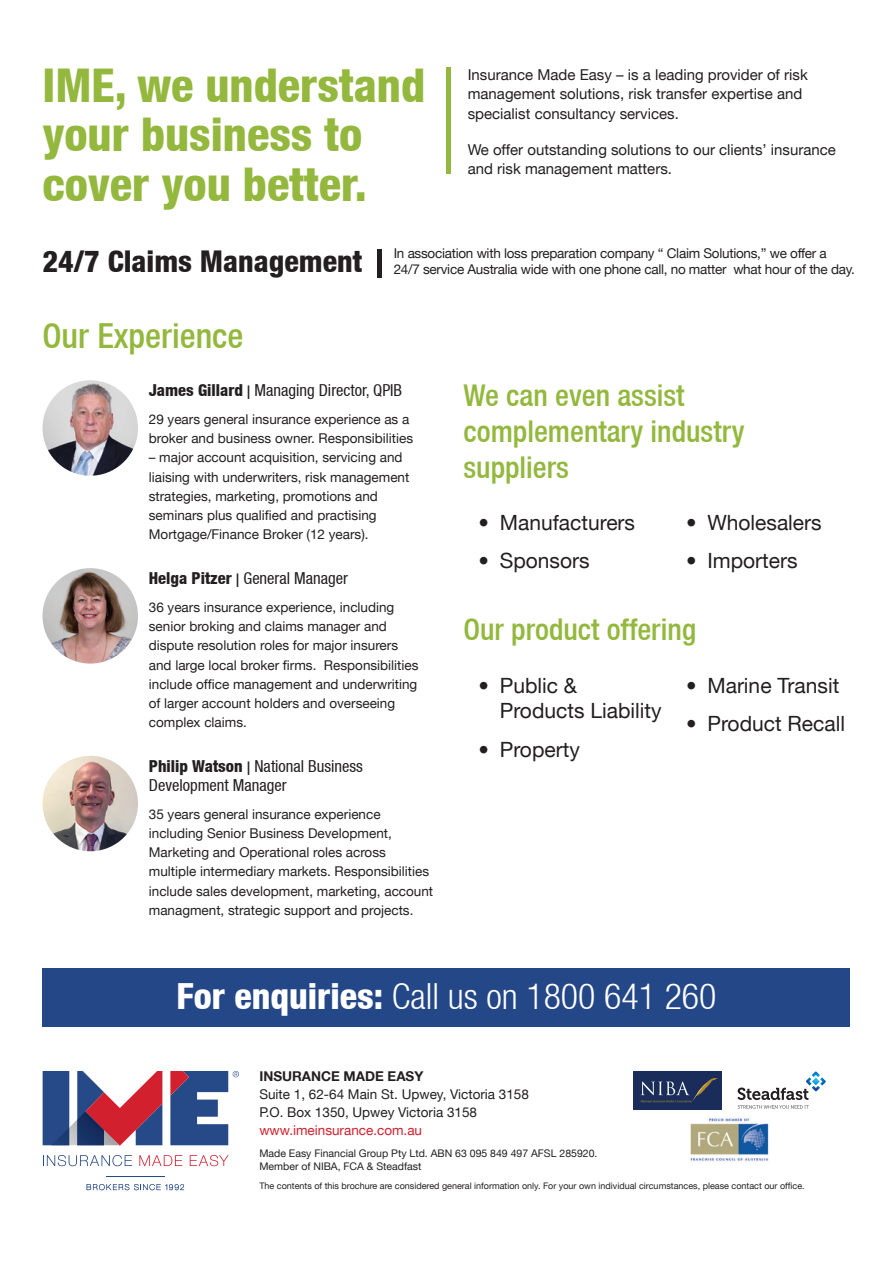
<style>
.page{position:relative;width:893px;height:1263px;background:#fff}
.page>*{position:absolute;margin:0;border:0;box-sizing:border-box;transform-origin:0 0}
.t1{font:800 condensed 46.5px/49.2px "Helvetica Neue LT";color:#93b83d}
.t2{font:300 condensed 36px "Helvetica Neue LT";color:#fff}
.t3{font:500 condensed 34.5px "Helvetica Neue LT";color:#93b83d}
.t4{font:500 condensed 30px/36px "Helvetica Neue LT";color:#93b83d}
.t5{font:800 condensed 30px "Helvetica Neue LT";color:#231f20}
.t6{font:21px/25.5px "Helvetica Neue LT";color:#231f20}
.t7{font:condensed 16.5px/19.2px "Helvetica Neue LT";color:#231f20}
.t8{font:15px/19.2px "Helvetica Neue LT";color:#231f20}
.t9{font:13.5px/19.2px "Helvetica Neue LT";color:#231f20}
.t10{font:13.5px/16.2px "Helvetica Neue LT";letter-spacing:-.02em;color:#231f20}
.t11{font:13.5px "Helvetica Neue LT";color:#d21f2d}
.t12{font:700 13.5px "Helvetica Neue LT";color:#231f20}
.t13{font:10.5px/13.5px "Helvetica Neue LT";color:#231f20}
.t14{font:9px "Helvetica Neue LT";color:#231f20}
.s1{font-weight:800}
.s2{font-weight:700;font-stretch:normal;font-size:13.5px}
</style>
<div class="page">
<svg style="left:43px;top:1071px;width:119px;height:75px"></svg>
<svg style="left:43px;top:1155px;width:89px;height:11px"></svg>
<svg style="left:139px;top:1155px;width:43px;height:11px"></svg>
<svg style="left:190px;top:1155px;width:39px;height:11px"></svg>
<hr style="left:106px;top:1176px;width:59px;height:1px;background:#264987">
<svg style="left:87px;top:1184px;width:97px;height:6px"></svg>
<svg style="left:170px;top:1071px;width:69px;height:74px"></svg>
<div style="left:43px;top:968px;width:807px;height:59px;background:#244787"></div>
<div style="left:446px;top:68px;width:5px;height:106px;background:#93b83d"></div>
<img style="left:43px;top:380px;width:95px;height:96px;border-radius:47px">
<img style="left:43px;top:568px;width:95px;height:96px;border-radius:48px">
<img style="left:43px;top:756px;width:95px;height:95px;border-radius:48px">
<hr style="left:377px;top:249px;width:4px;height:28px;background:#231f20">
<img style="left:690px;top:1118px;width:79px;height:45px">
<div style="left:633px;top:1071px;width:89px;height:38px;background:#1a2d5a"></div>
<svg style="left:641px;top:1078px;width:78px;height:25px"></svg>
<svg style="left:737px;top:1071px;width:89px;height:38px"></svg>
<h1 class="t1" style="left:43px;top:60px;width:384px">IME, we understand your business to cover you better.</h1>
<p class="t8" style="left:468px;top:65px;width:342px">Insurance Made Easy – is a leading provider of risk management solutions, risk transfer expertise and specialist consultancy services.</p>
<p class="t8" style="left:468px;top:140px;width:370px">We offer outstanding solutions to our clients’ insurance and risk management matters.</p>
<h3 class="t5" style="left:43px;top:243px;width:321px">24/7 Claims Management</h3>
<p class="t10" style="left:394px;top:245px;width:463px">In association with loss preparation company “ Claim Solutions,” we offer a<br>24/7 service Australia wide with one phone call, no matter what hour of the day.</p>
<h3 class="t3" style="left:42px;top:316px;width:203px">Our Experience</h3>
<p class="t7" style="left:149px;top:381px;width:255px"><span class="s1">James Gillard</span> <span class="s2">|</span> Managing Director, QPIB</p>
<p class="t9" style="left:149px;top:409px;width:266px">29 years general insurance experience as a broker and business owner. Responsibilities</p>
<p class="t9" style="left:149px;top:448px;width:262px">– major account acquisition, servicing and liaising with underwriters, risk management strategies, marketing, promotions and seminars plus qualified and practising Mortgage/Finance Broker (12 years).</p>
<p class="t7" style="left:149px;top:569px;width:201px"><span class="s1">Helga Pitzer</span> <span class="s2">|</span> General Manager</p>
<p class="t9" style="left:149px;top:597px;width:271px">36 years insurance experience, including senior broking and claims manager and dispute resolution roles for major insurers and large local broker firms. Responsibilities include office management and underwriting of larger account holders and overseeing complex claims.</p>
<p class="t7" style="left:149px;top:756px;width:216px"><span class="s1">Philip Watson</span> <span class="s2">|</span> National Business<br>Development Manager</p>
<p class="t9" style="left:149px;top:804px;width:286px">35 years general insurance experience including Senior Business Development, Marketing and Operational roles across multiple intermediary markets. Responsibilities include sales development, marketing, account managment, strategic support and projects.</p>
<h3 class="t4" style="left:463px;top:377px;width:282px">We can even assist complementary industry suppliers</h3>
<h3 class="t6" style="left:478px;top:509px;width:158px">• Manufacturers</h3>
<h3 class="t6" style="left:478px;top:548px;width:113px">• Sponsors</h3>
<h3 class="t6" style="left:686px;top:509px;width:137px">• Wholesalers</h3>
<h3 class="t6" style="left:686px;top:548px;width:113px">• Importers</h3>
<h3 class="t4" style="left:463px;top:611px;width:234px">Our product offering</h3>
<h3 class="t6" style="left:500px;top:672px;width:163px;text-indent:-21px">• Public &amp;<br>Products Liability</h3>
<h3 class="t6" style="left:478px;top:736px;width:103px">• Property</h3>
<h3 class="t6" style="left:686px;top:672px;width:155px">• Marine Transit</h3>
<h3 class="t6" style="left:686px;top:711px;width:160px">• Product Recall</h3>
<h2 class="t2" style="left:176px;top:976px;width:541px"><span class="s1">For enquiries:</span> Call us on 1800 641 260</h2>
<p class="t12" style="left:259px;top:1067px;width:166px">INSURANCE MADE EASY</p>
<p class="t9" style="left:259px;top:1085px;width:271px;line-height:18px">Suite 1, 62-64 Main St. Upwey, Victoria 3158<br>P.O. Box 1350, Upwey Victoria 3158</p>
<p class="t11" style="left:259px;top:1122px;width:164px">www.imeinsurance.com.au</p>
<p class="t13" style="left:259px;top:1146px;width:340px">Made Easy Financial Group Pty Ltd. ABN 63 095 849 497 AFSL 285920.<br>Member of NIBA, FCA &amp; Steadfast</p>
<p class="t14" style="left:259px;top:1181px;width:547px">The contents of this brochure are considered general information only. For your own individual circumstances, please contact our office.</p>
</div>
